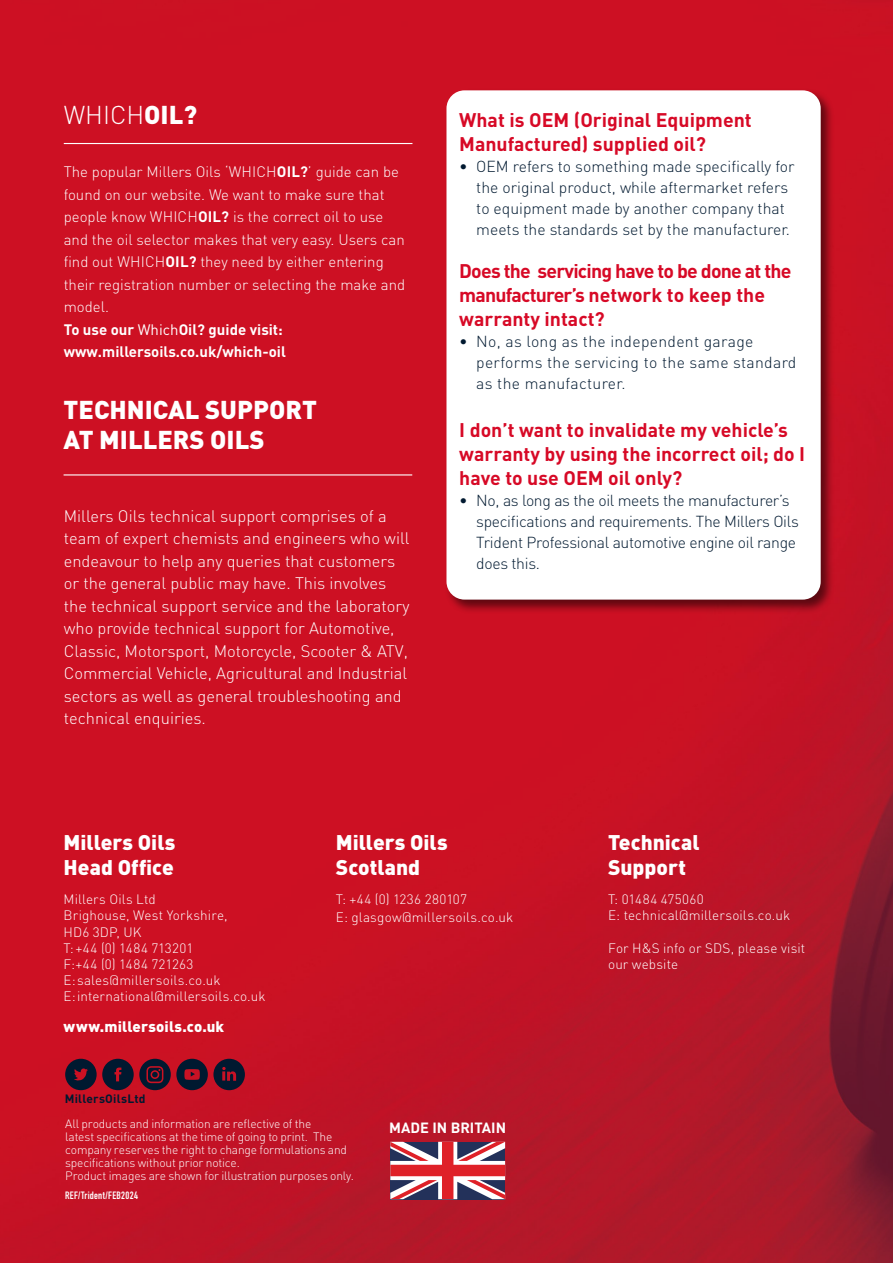
<style>
.page{position:relative;width:893px;height:1263px;background:#fff}
.page>*{position:absolute;margin:0;border:0;box-sizing:border-box;transform-origin:0 0}
.t1{font:900 25.5px/30.6px "DIN Pro";color:#fff}
.t2{font:300 25.5px "DIN Pro";color:#fff}
.t3{font:900 21px/25.2px "DIN Pro";color:#fff}
.t4{font:700 19.5px/24px "DIN Pro";color:#d70926}
.t5{font:700 19.5px/24px "DIN Pro";letter-spacing:-.04em;color:#d70926}
.t6{font:300 16.5px/22.5px "DIN Pro";color:#fff}
.t7{font:300 15.75px/21px "DIN Pro";color:#001930}
.t8{font:300 15.75px/21px "DIN Pro";letter-spacing:-.02em;color:#001930}
.t9{font:300 15.75px/21px "DIN Pro";letter-spacing:.02em;color:#001930}
.t10{font:300 15px/22.5px "DIN Pro";color:#fff}
.t11{font:900 15px "DIN Pro";letter-spacing:.01em;color:#fff}
.t12{font:700 14.7px "DIN Pro";color:#fff}
.t13{font:300 13.5px/16.2px "DIN Pro";letter-spacing:.01em;color:#fff}
.t14{font:300 12px/12.8px "DIN";letter-spacing:-.015em;color:#fff}
.t15{font:700 12px "DIN";letter-spacing:.015em;color:#001930}
.t16{font:700 10.5px "DIN Condensed";letter-spacing:.03em;color:#fff}
.s1{font-weight:900}
.s2{font-weight:700}
.s3{font-weight:400}
</style>
<div class="page">
<img style="left:0;top:0;width:893px;height:1263px">
<svg style="left:65px;top:1059px;width:180px;height:31px;background:#50152a"></svg>
<svg style="left:390px;top:1142px;width:115px;height:57px"></svg>
<hr style="left:64px;top:143px;width:348px;height:1px;background:#fff">
<hr style="left:64px;top:474px;width:348px;height:1px;background:#fff">
<div style="left:444px;top:88px;width:391px;height:526px;background:#000;opacity:.54"></div>
<div style="left:446px;top:90px;width:375px;height:510px;background:#fff;border-radius:18px"></div>
<h1 class="t2" style="left:64px;top:97px;width:135px">WHICH<span class="s1">OIL?</span></h1>
<p class="t10" style="left:64px;top:160px;width:343px">The popular Millers Oils ‘WHICH<span class="s2">OIL?</span>’ guide can be found on our website. We want to make sure that people know WHICH<span class="s2">OIL?</span> is the correct oil to use and the oil selector makes that very easy. Users can find out WHICH<span class="s2">OIL?</span> they need by either entering their registration number or selecting the make and model.<br><span class="s2">To use our</span> <span class="s3">Which</span><span class="s2">Oil? guide visit: www.millersoils.co.uk/which-oil</span></p>
<h1 class="t1" style="left:64px;top:393px;width:255px">TECHNICAL SUPPORT<br>AT MILLERS OILS</h1>
<p class="t6" style="left:64px;top:504px;width:347px">Millers Oils technical support comprises of a team of expert chemists and engineers who will endeavour to help any queries that customers or the general public may have. This involves the technical support service and the laboratory who provide technical support for Automotive, Classic, Motorsport, Motorcycle, Scooter &amp; ATV, Commercial Vehicle, Agricultural and Industrial sectors as well as general troubleshooting and technical enquiries.</p>
<p class="t4" style="left:459px;top:107px;width:294px">What is OEM (Original Equipment<br>Manufactured) supplied oil?</p>
<p class="t7" style="left:476px;top:155px;width:320px;text-indent:-17px">• OEM refers to something made specifically for the original product, while aftermarket refers to equipment made by another company that meets the standards set by the manufacturer.</p>
<p class="t5" style="left:459px;top:258px;width:334px">Does the servicing have to be done at the manufacturer’s network to keep the warranty intact?</p>
<p class="t9" style="left:476px;top:330px;width:322px;text-indent:-17px">• No, as long as the independent garage performs the servicing to the same standard as the manufacturer.</p>
<p class="t4" style="left:459px;top:417px;width:347px">I don’t want to invalidate my vehicle’s warranty by using the incorrect oil; do I have to use OEM oil only?</p>
<p class="t8" style="left:476px;top:489px;width:324px;text-indent:-17px">• No, as long as the oil meets the manufacturer’s specifications and requirements. The Millers Oils Trident Professional automotive engine oil range does this.</p>
<p class="t3" style="left:64px;top:829px;width:113px">Millers Oils<br>Head Office</p>
<p class="t13" style="left:64px;top:890px;width:204px">Millers Oils Ltd<br>Brighouse, West Yorkshire,<br>HD6 3DP, UK<br>T: +44 (0) 1484 713201<br>F:+44 (0) 1484 721263<br>E:sales@millersoils.co.uk<br>E:international@millersoils.co.uk</p>
<p class="t11" style="left:64px;top:1016px;width:162px">www.millersoils.co.uk</p>
<p class="t15" style="left:65px;top:1091px;width:82px">MillersOilsLtd</p>
<p class="t3" style="left:336px;top:829px;width:113px">Millers Oils<br>Scotland</p>
<p class="t13" style="left:336px;top:890px;width:179px;line-height:18px">T: +44 (0) 1236 280107<br>E: glasgow@millersoils.co.uk</p>
<p class="t14" style="left:65px;top:1117px;width:290px">All products and information are reflective of the<br>latest specifications at the time of going to print. The company reserves the right to change formulations and specifications without prior notice.<br>Product images are shown for illustration purposes only.</p>
<p class="t16" style="left:65px;top:1188px;width:74px">REF/Trident/FEB2024</p>
<p class="t12" style="left:389px;top:1118px;width:118px">MADE IN BRITAIN</p>
<p class="t3" style="left:608px;top:829px;width:93px">Technical<br>Support</p>
<p class="t13" style="left:608px;top:890px;width:184px">T: 01484 475060<br>E: technical@millersoils.co.uk</p>
<p class="t13" style="left:608px;top:939px;width:199px">For H&amp;S info or SDS, please visit our website</p>
</div>
